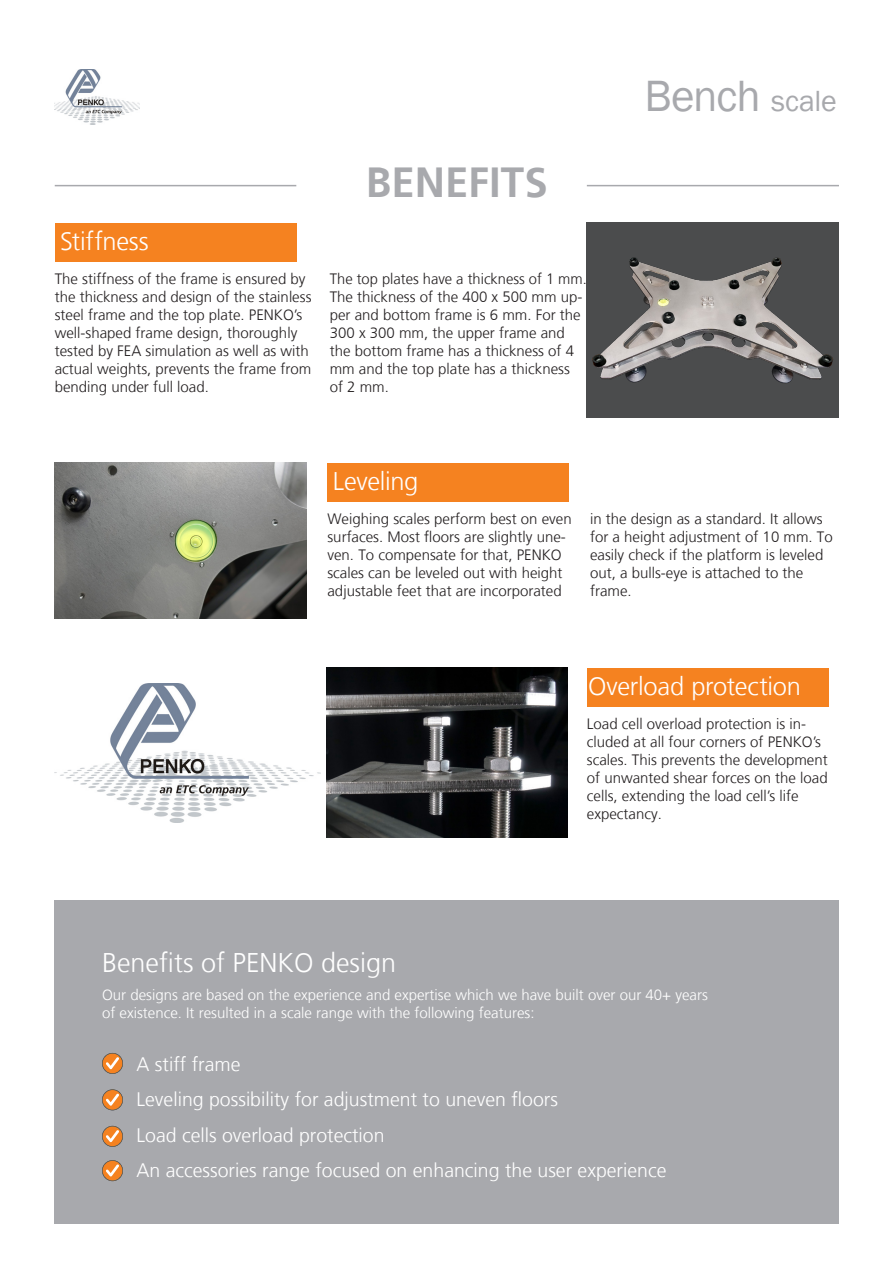
<style>
.page{position:relative;width:893px;height:1263px;background:#fff}
.page>*{position:absolute;margin:0;border:0;box-sizing:border-box;transform-origin:0 0}
.t1{font:45px "Franklin Gothic";letter-spacing:-.025em;color:#a8a9ad}
.t2{font:700 42px "Frutiger LT";color:#a8a9ad}
.Bulletpoints{font:300 27px "Frutiger LT";color:#fff}
.t3{font:300 25.5px "Frutiger LT";letter-spacing:-.01em;color:#fff}
.Bulletpoints-2{font:300 19.5px "Frutiger LT";color:#fff}
.Bulletpoints-3{font:300 15px/18px "Frutiger LT";color:#231f20}
.Bulletpoints-4{font:300 15px/18px "Frutiger LT";color:#fff}
.s1{font-size:30px}
</style>
<div class="page">
<div style="left:587px;top:222px;width:252px;height:196px;background:#4b4c4d"></div>
<img style="left:592px;top:257px;width:241px;height:126px">
<img style="left:327px;top:668px;width:240px;height:170px">
<img style="left:54px;top:462px;width:252px;height:157px">
<div style="left:55px;top:223px;width:241px;height:38px;background:#f58220"></div>
<div style="left:587px;top:668px;width:241px;height:39px;background:#f58220"></div>
<div style="left:327px;top:463px;width:242px;height:38px;background:#f58220"></div>
<hr style="left:587px;top:185px;width:252px;height:1px;background:#a8a9ad">
<hr style="left:55px;top:185px;width:241px;height:1px;background:#a8a9ad">
<div style="left:54px;top:900px;width:785px;height:324px;background:#a8a9ad"></div>
<svg style="left:102px;top:1053px;width:21px;height:21px"></svg>
<svg style="left:102px;top:1160px;width:21px;height:21px"></svg>
<svg style="left:102px;top:1089px;width:21px;height:21px"></svg>
<svg style="left:102px;top:1126px;width:21px;height:21px"></svg>
<img style="left:54px;top:683px;width:267px;height:140px">
<img style="left:54px;top:70px;width:86px;height:55px">
<p class="t3" style="left:60px;top:226px;width:90px">Stiffness</p>
<p class="t2" style="left:366px;top:158px;width:183px">BENEFITS</p>
<p class="Bulletpoints-3" style="left:55px;top:270px;width:258px">The stiffness of the frame is ensured by the thickness and design of the stainless steel frame and the top plate. PENKO’s well-shaped frame design, thoroughly tested by FEA simulation as well as with actual weights, prevents the frame from bending under full load.</p>
<p class="Bulletpoints-3" style="left:330px;top:270px;width:259px">The top plates have a thickness of 1 mm.</p>
<p class="Bulletpoints-3" style="left:330px;top:288px;width:254px">The thickness of the 400 x 500 mm up&shy;per and bottom frame is 6 mm. For the<br>300 x 300 mm, the upper frame and the bottom frame has a thickness of 4 mm and the top plate has a thickness of 2 mm.</p>
<p class="t3" style="left:333px;top:466px;width:87px">Leveling</p>
<p class="t1" style="left:644px;top:68px;width:194px">Bench <span class="s1">scale</span></p>
<p class="Bulletpoints-3" style="left:327px;top:510px;width:246px">Weighing scales perform best on even surfaces. Most floors are slightly une&shy;ven. To compensate for that, PENKO scales can be leveled out with height adjustable feet that are incorporated</p>
<p class="Bulletpoints-3" style="left:590px;top:510px;width:244px">in the design as a standard. It allows for a height adjustment of 10 mm. To easily check if the platform is leveled out, a bulls-eye is attached to the frame.</p>
<p class="t3" style="left:588px;top:672px;width:214px">Overload protection</p>
<p class="Bulletpoints-3" style="left:587px;top:715px;width:242px">Load cell overload protection is in&shy;cluded at all four corners of PENKO’s scales. This prevents the development of unwanted shear forces on the load cells, extending the load cell’s life expectancy.</p>
<p class="Bulletpoints" style="left:102px;top:947px;width:296px">Benefits of PENKO design</p>
<p class="Bulletpoints-4" style="left:102px;top:986px;width:607px">Our designs are based on the experience and expertise which we have built over our 40+ years of existence. It resulted in a scale range with the following features:</p>
<p class="Bulletpoints-2" style="left:137px;top:1053px;width:105px">A stiff frame</p>
<p class="Bulletpoints-2" style="left:137px;top:1089px;width:423px">Leveling possibility for adjustment to uneven floors</p>
<p class="Bulletpoints-2" style="left:137px;top:1124px;width:250px">Load cells overload protection</p>
<p class="Bulletpoints-2" style="left:137px;top:1159px;width:531px">An accessories range focused on enhancing the user experience</p>
</div>
